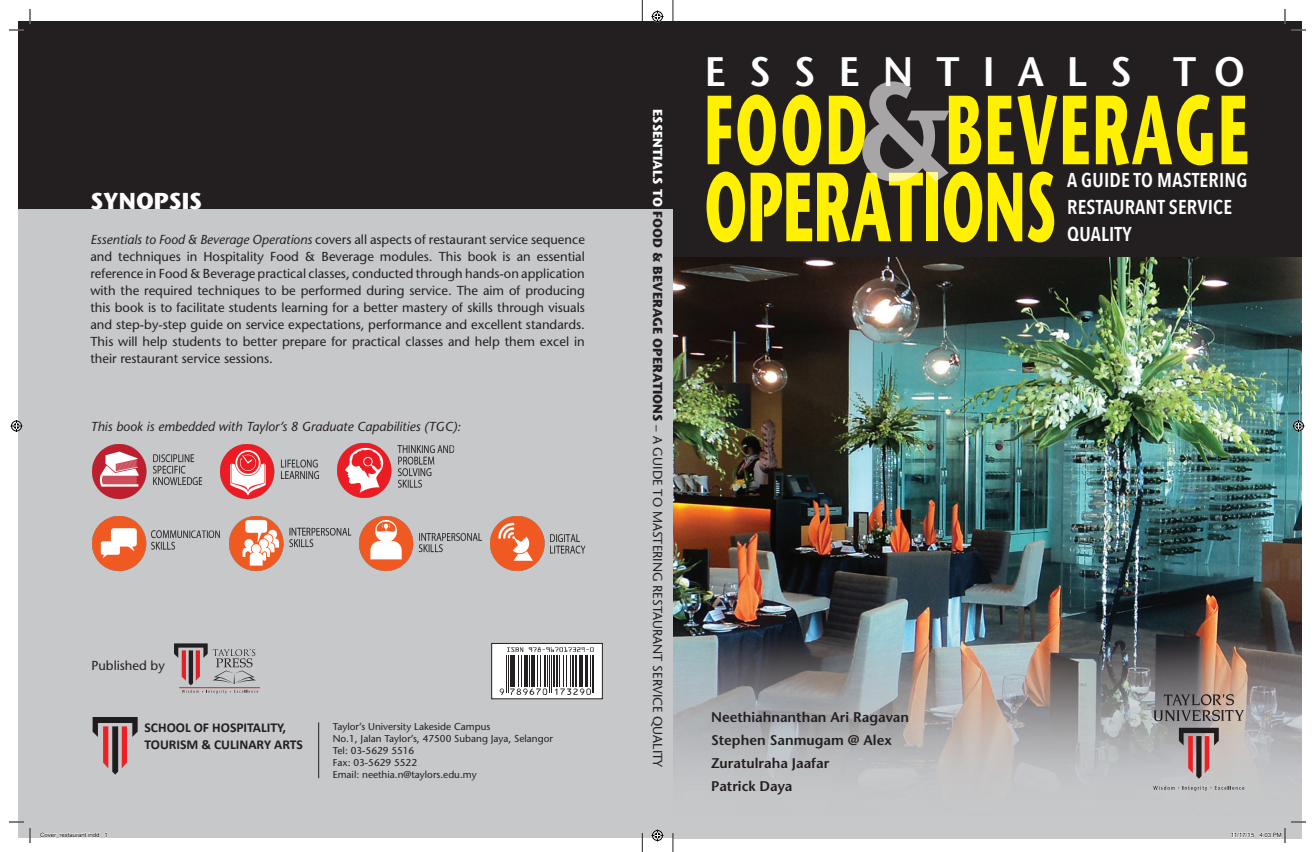
<style>
.page{position:relative;width:1315px;height:852px;background:#fff}
.page>*{position:absolute;margin:0;border:0;box-sizing:border-box;transform-origin:0 0}
.t1{font:700 97.9px/77px "Stone Sans Std";letter-spacing:.04em;color:#fff101;scale:.56 1}
.t2{font:600 41.2px "Stone Sans Std";letter-spacing:.59em;color:#fff;scale:.95 1}
.t3{font:700 23px "Stone Sans Std";color:#fff}
.t4{font:600 20px/27px "Avenir Next Condensed";letter-spacing:.01em;color:#fff}
.t5{font:600 14px/23px "Stone Sans Std";color:#231f20}
.t6{font:700 13.6px/16.3px "Calibri";color:#231f20}
.t7{font:500 13px/17px "Stone Sans Std";color:#231f20;text-align:justify}
.t8{font:italic 500 13px "Stone Sans Std";color:#231f20}
.t9{font:500 10px/12px "Stone Sans Std";color:#231f20}
.t10{font:6px "Helvetica";color:#000}
.s1{font-weight:700;color:#fff}
.s2{font-weight:700}
.s3{font-style:italic}
</style>
<div class="page">
<div style="left:18px;top:30px;width:660px;height:808px;background:#c7c8ca"></div>
<img style="left:673px;top:257px;width:628px;height:582px">
<div style="left:18px;top:22px;width:660px;height:187px;background:#231f20"></div>
<svg style="left:673px;top:0;width:1px;height:21px"></svg>
<svg style="left:673px;top:833px;width:1px;height:19px"></svg>
<div style="left:673px;top:22px;width:629px;height:235px;background:#231f20"></div>
<svg style="left:862px;top:81px;width:87px;height:101px"></svg>
<svg style="left:1179px;top:728px;width:39px;height:51px;background:#9f7c7d"></svg>
<svg style="left:1153px;top:694px;width:91px;height:27px;background:#8b817d"></svg>
<svg style="left:1153px;top:786px;width:91px;height:5px"></svg>
<hr style="left:179px;top:687px;width:81px;height:1px;background:#e41f25">
<svg style="left:174px;top:643px;width:84px;height:51px"></svg>
<div style="left:492px;top:643px;width:110px;height:56px;background:#fff"></div>
<div style="left:491px;top:643px;width:111px;height:56px;border:1px solid #231f20"></div>
<hr style="left:506px;top:656px;width:1px;height:37px;background:#231f20">
<hr style="left:508px;top:656px;width:1px;height:37px;background:#231f20">
<hr style="left:510px;top:656px;width:2px;height:31px;background:#231f20">
<hr style="left:513px;top:656px;width:2px;height:31px;background:#231f20">
<hr style="left:518px;top:656px;width:1px;height:31px;background:#231f20">
<hr style="left:521px;top:656px;width:1px;height:31px;background:#231f20">
<hr style="left:524px;top:656px;width:1px;height:31px;background:#231f20">
<hr style="left:526px;top:656px;width:2px;height:31px;background:#231f20">
<hr style="left:529px;top:656px;width:1px;height:31px;background:#231f20">
<hr style="left:531px;top:656px;width:4px;height:31px;background:#231f20">
<hr style="left:537px;top:656px;width:1px;height:31px;background:#231f20">
<hr style="left:540px;top:656px;width:1px;height:31px;background:#231f20">
<hr style="left:544px;top:656px;width:2px;height:31px;background:#231f20">
<hr style="left:547px;top:656px;width:1px;height:31px;background:#231f20">
<hr style="left:549px;top:656px;width:1px;height:37px;background:#231f20">
<hr style="left:551px;top:656px;width:1px;height:37px;background:#231f20">
<hr style="left:552px;top:656px;width:2px;height:31px;background:#231f20">
<hr style="left:556px;top:656px;width:2px;height:31px;background:#231f20">
<hr style="left:559px;top:656px;width:1px;height:31px;background:#231f20">
<hr style="left:563px;top:656px;width:1px;height:31px;background:#231f20">
<hr style="left:566px;top:656px;width:1px;height:31px;background:#231f20">
<hr style="left:570px;top:656px;width:1px;height:31px;background:#231f20">
<hr style="left:572px;top:656px;width:2px;height:31px;background:#231f20">
<hr style="left:575px;top:656px;width:2px;height:31px;background:#231f20">
<hr style="left:579px;top:656px;width:2px;height:31px;background:#231f20">
<hr style="left:582px;top:656px;width:1px;height:31px;background:#231f20">
<hr style="left:585px;top:656px;width:3px;height:31px;background:#231f20">
<hr style="left:590px;top:656px;width:1px;height:31px;background:#231f20">
<hr style="left:592px;top:656px;width:1px;height:37px;background:#231f20">
<hr style="left:593px;top:656px;width:1px;height:37px;background:#231f20">
<svg style="left:507px;top:647px;width:16px;height:5px"></svg>
<svg style="left:529px;top:647px;width:64px;height:5px"></svg>
<svg style="left:500px;top:689px;width:4px;height:6px"></svg>
<svg style="left:510px;top:689px;width:37px;height:6px"></svg>
<svg style="left:555px;top:688px;width:36px;height:7px"></svg>
<img style="left:92px;top:444px;width:111px;height:54px">
<img style="left:220px;top:444px;width:99px;height:54px">
<img style="left:337px;top:443px;width:118px;height:55px">
<img style="left:92px;top:516px;width:128px;height:54px">
<img style="left:490px;top:516px;width:96px;height:54px">
<img style="left:230px;top:516px;width:122px;height:54px">
<img style="left:359px;top:516px;width:123px;height:54px">
<svg style="left:93px;top:717px;width:45px;height:58px"></svg>
<hr style="left:318px;top:722px;width:1px;height:56px;background:#231f20">
<svg style="left:642px;top:0;width:1px;height:21px"></svg>
<svg style="left:642px;top:833px;width:1px;height:19px"></svg>
<svg style="left:1291px;top:29px;width:15px;height:2px"></svg>
<svg style="left:1291px;top:821px;width:15px;height:2px"></svg>
<svg style="left:9px;top:9px;width:22px;height:22px"></svg>
<svg style="left:9px;top:821px;width:22px;height:22px"></svg>
<svg style="left:1284px;top:9px;width:1px;height:15px"></svg>
<svg style="left:651px;top:10px;width:12px;height:12px"></svg>
<svg style="left:651px;top:830px;width:12px;height:12px"></svg>
<svg style="left:10px;top:420px;width:12px;height:12px"></svg>
<svg style="left:1292px;top:420px;width:12px;height:12px"></svg>
<svg style="left:40px;top:832px;width:59px;height:6px"></svg>
<svg style="left:1231px;top:828px;width:54px;height:15px"></svg>
<h2 class="t2" style="left:705px;top:47px;width:570px">ESSENTIALS TO</h2>
<h1 class="t1" style="left:704px;top:92px;width:974px">FOOD BEVERAGE<br>OPERATIONS</h1>
<p class="t7" style="left:666px;top:109px;width:660px;rotate:90deg"><span class="s1">ESSENTIALS TO</span> <span class="s2">FOOD &amp; BEVERAGE OPERATIONS</span> – A GUIDE TO MASTERING RESTAURANT SERVICE QUALITY</p>
<h3 class="t4" style="left:1067px;top:166px;width:182px">A GUIDE TO MASTERING<br>RESTAURANT SERVICE</h3>
<h3 class="t3" style="left:90px;top:188px;width:113px">SYNOPSIS</h3>
<p class="t7" style="left:90px;top:231px;width:496px"><span class="s3">Essentials to Food &amp; Beverage Operations</span> covers all aspects of restaurant service sequence</p>
<h3 class="t4" style="left:1067px;top:220px;width:66px">QUALITY</h3>
<p class="t7" style="left:90px;top:248px;width:496px">and techniques in Hospitality Food &amp; Beverage modules. This book is an essential reference in Food &amp; Beverage practical classes, conducted through hands-on application with the required techniques to be performed during service. The aim of producing this book is to facilitate students learning for a better mastery of skills through visuals and step-by-step guide on service expectations, performance and excellent standards.<br>This will help students to better prepare for practical classes and help them excel in their restaurant service sessions.</p>
<p class="t8" style="left:90px;top:418px;width:372px">This book is embedded with Taylor’s 8 Graduate Capabilities (TGC):</p>
<p class="t7" style="left:92px;top:657px;width:75px">Published by</p>
<p class="t5" style="left:711px;top:706px;width:200px">Neethiahnanthan Ari Ragavan<br>Stephen Sanmugam @ Alex<br>Zuratulraha Jaafar<br>Patrick Daya</p>
<p class="t6" style="left:144px;top:720px;width:160px">SCHOOL OF HOSPITALITY,<br>TOURISM &amp; CULINARY ARTS</p>
<p class="t9" style="left:333px;top:721px;width:222px">Taylor’s University Lakeside Campus<br>No.1, Jalan Taylor’s, 47500 Subang Jaya, Selangor<br>Tel: 03-5629 5516<br>Fax: 03-5629 5522<br>Email: neethia.n@taylors.edu.my</p>
<p class="t10" style="left:40px;top:831px;width:69px">Cover_restaurant.indd 1</p>
<p class="t10" style="left:1231px;top:831px;width:52px">11/17/15 4:03 PM</p>
</div>
